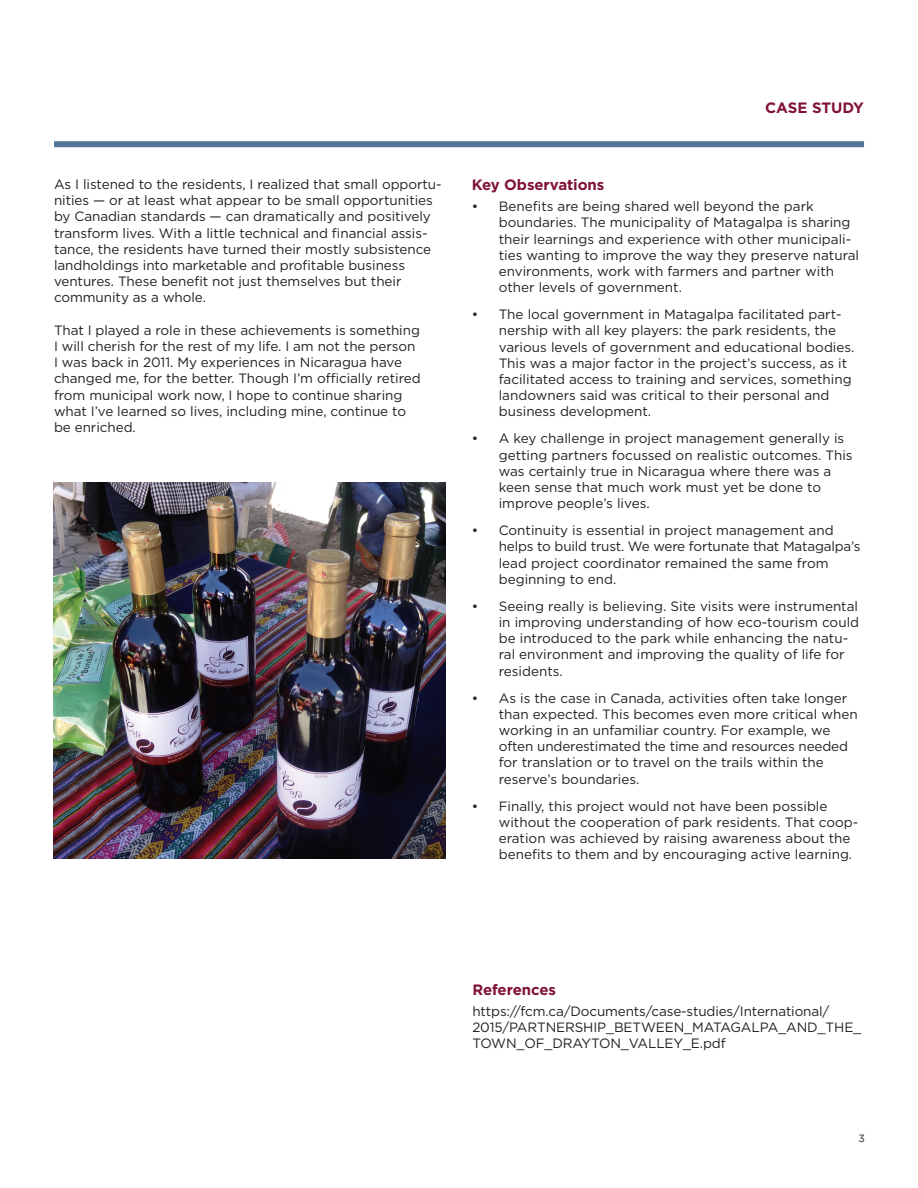
<style>
.page{position:relative;width:918px;height:1188px;background:#fff}
.page>*{position:absolute;margin:0;border:0;box-sizing:border-box;transform-origin:0 0}
.t1{font:700 15px "Gotham";letter-spacing:-.005em;color:#801238}
.t2{font:13.5px/16.2px "Gotham";color:#231f20}
.t3{font:10.5px "Gotham";color:#231f20}
</style>
<div class="page">
<div style="left:54px;top:141px;width:810px;height:6px;background:#517595"></div>
<img style="left:54px;top:483px;width:391px;height:376px">
<p class="t2" style="left:54px;top:176px;width:389px">As I listened to the residents, I realized that small opportu&shy;nities — or at least what appear to be small opportunities by Canadian standards — can dramatically and positively transform lives. With a little technical and fnancial assis&shy;tance, the residents have turned their mostly subsistence landholdings into marketable and proftable business ventures. These beneft not just themselves but their community as a whole.</p>
<p class="t2" style="left:54px;top:322px;width:368px">That I played a role in these achievements is something I will cherish for the rest of my life. I am not the person I was back in 2011. My experiences in Nicaragua have changed me, for the better. Though I’m ofcially retired from municipal work now, I hope to continue sharing what I’ve learned so lives, including mine, continue to be enriched.</p>
<p class="t1" style="left:765px;top:98px;width:100px">CASE STUDY</p>
<p class="t1" style="left:472px;top:175px;width:134px">Key Observations</p>
<p class="t2" style="left:499px;top:198px;width:362px;text-indent:-27px">• Benefts are being shared well beyond the park boundaries. The municipality of Matagalpa is sharing their learnings and experience with other municipali&shy;ties wanting to improve the way they preserve natural environments, work with farmers and partner with other levels of government.</p>
<p class="t2" style="left:499px;top:306px;width:357px;text-indent:-27px">• The local government in Matagalpa facilitated part&shy;nership with all key players: the park residents, the various levels of government and educational bodies.<br>This was a major factor in the project’s success, as it facilitated access to training and services, something landowners said was critical to their personal and business development.</p>
<p class="t2" style="left:499px;top:430px;width:355px;text-indent:-27px">• A key challenge in project management generally is getting partners focussed on realistic outcomes. This was certainly true in Nicaragua where there was a keen sense that much work must yet be done to improve people’s lives.</p>
<p class="t2" style="left:499px;top:522px;width:363px;text-indent:-27px">• Continuity is essential in project management and helps to build trust. We were fortunate that Matagalpa’s lead project coordinator remained the same from beginning to end.</p>
<p class="t2" style="left:499px;top:598px;width:362px;text-indent:-27px">• Seeing really is believing. Site visits were instrumental in improving understanding of how eco-tourism could be introduced to the park while enhancing the natu&shy;ral environment and improving the quality of life for residents.</p>
<p class="t2" style="left:499px;top:689px;width:360px;text-indent:-27px">• As is the case in Canada, activities often take longer than expected. This becomes even more critical when working in an unfamiliar country. For example, we often underestimated the time and resources needed for translation or to travel on the trails within the reserve’s boundaries.</p>
<p class="t2" style="left:499px;top:797px;width:361px;text-indent:-27px">• Finally, this project would not have been possible without the cooperation of park residents. That coop&shy;eration was achieved by raising awareness about the benefts to them and by encouraging active learning.</p>
<p class="t1" style="left:472px;top:980px;width:85px">References</p>
<p class="t2" style="left:472px;top:1003px;width:390px">https://fcm.ca/Documents/case-studies/International/<br>2015/PARTNERSHIP_BETWEEN_MATAGALPA_AND_THE_<br>TOWN_OF_DRAYTON_VALLEY_E.pdf</p>
<p class="t3" style="left:859px;top:1132px;width:8px">3</p>
</div>
